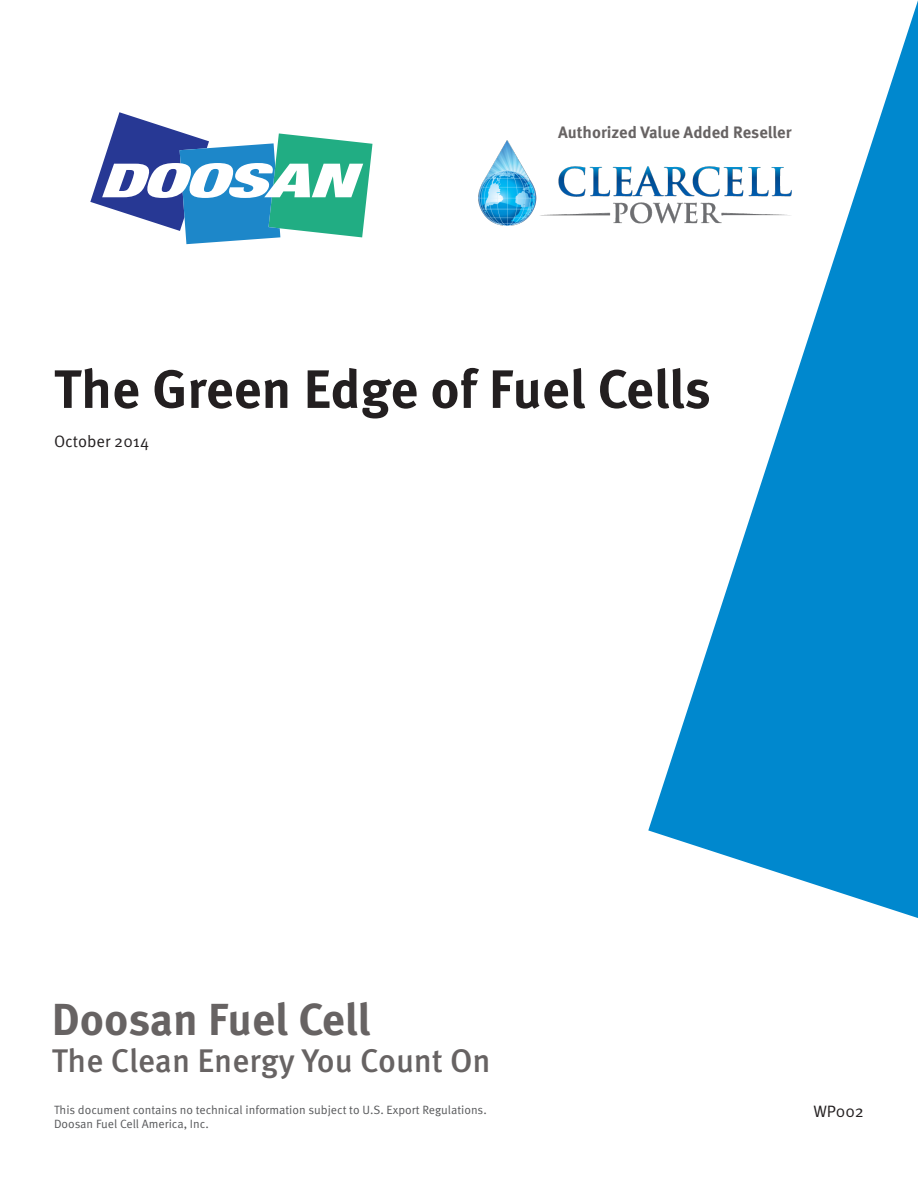
<style>
.page{position:relative;width:918px;height:1188px;background:#fff}
.page>*{position:absolute;margin:0;border:0;box-sizing:border-box;transform-origin:0 0}
.t1{font:700 54px "Meta Pro";color:#231f20}
.t2{font:700 44.85px "Meta Pro";color:#676363}
.t3{font:500 32.7px "Meta Pro";color:#676363}
.t4{font:700 16.5px "Meta Pro";color:#676363}
.t5{font:16.5px "Meta Pro";color:#231f20}
.t6{font:12px/14.4px "Meta Pro";color:#57585a}
</style>
<div class="page">
<svg style="left:90px;top:112px;width:282px;height:132px"></svg>
<svg style="left:648px;top:0;width:270px;height:918px;fill:#0088ce"></svg>
<img style="left:479px;top:141px;width:313px;height:85px">
<h3 class="t4" style="left:558px;top:122px;width:235px">Authorized Value Added Reseller</h3>
<h1 class="t1" style="left:54px;top:355px;width:658px">The Green Edge of Fuel Cells</h1>
<h3 class="t5" style="left:54px;top:431px;width:97px">October 2014</h3>
<h2 class="t2" style="left:52px;top:991px;width:320px">Doosan Fuel Cell</h2>
<h3 class="t3" style="left:52px;top:1040px;width:440px">The Clean Energy You Count On</h3>
<p class="t6" style="left:54px;top:1103px;width:434px">This document contains no technical information subject to U.S. Export Regulations.<br>Doosan Fuel Cell America, Inc.</p>
<h3 class="t5" style="left:813px;top:1101px;width:52px">WP002</h3>
</div>
